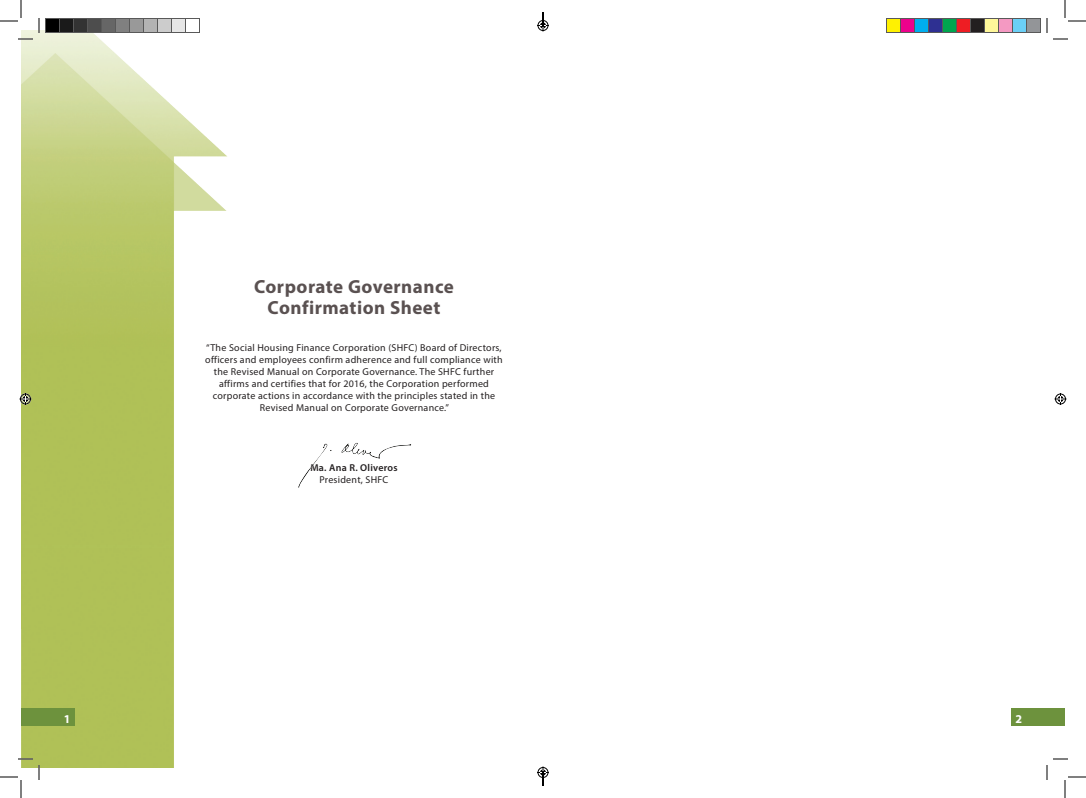
<style>
.page{position:relative;width:1086px;height:798px;background:#fff}
.page>*{position:absolute;margin:0;border:0;box-sizing:border-box;transform-origin:0 0}
.t1{font:700 19px/21px "Myriad Pro";letter-spacing:.025em;color:#5a5151;text-align:center}
.t2{font:700 12px "Myriad Pro";color:#fff}
.t3{font:10px/12px "Myriad Pro";letter-spacing:.025em;color:#231f20;text-align:center}
.t4{font:600 10px "Myriad Pro";letter-spacing:.025em;color:#231f20}
</style>
<div class="page">
<div style="left:1011px;top:708px;width:54px;height:18px;background:#6d923d"></div>
<img style="left:21px;top:30px;width:206px;height:738px">
<div style="left:21px;top:708px;width:54px;height:18px;background:#6d923d"></div>
<img style="left:298px;top:443px;width:114px;height:45px">
<svg style="left:0;top:0;width:40px;height:40px"></svg>
<svg style="left:0;top:758px;width:40px;height:40px"></svg>
<svg style="left:1046px;top:0;width:40px;height:40px"></svg>
<svg style="left:1046px;top:758px;width:40px;height:40px"></svg>
<svg style="left:20px;top:393px;width:12px;height:12px"></svg>
<svg style="left:1054px;top:393px;width:12px;height:12px"></svg>
<div style="left:46px;top:18px;width:14px;height:14px;background:#000"></div>
<div style="left:45px;top:18px;width:15px;height:15px;border:1px solid #595959"></div>
<div style="left:60px;top:18px;width:14px;height:14px;background:#1a1a1a"></div>
<div style="left:59px;top:18px;width:15px;height:15px;border:1px solid #595959"></div>
<div style="left:74px;top:18px;width:14px;height:14px;background:#333"></div>
<div style="left:73px;top:18px;width:15px;height:15px;border:1px solid #595959"></div>
<div style="left:88px;top:18px;width:14px;height:14px;background:#4d4d4d"></div>
<div style="left:87px;top:18px;width:15px;height:15px;border:1px solid #595959"></div>
<div style="left:102px;top:18px;width:14px;height:14px;background:#666"></div>
<div style="left:101px;top:18px;width:15px;height:15px;border:1px solid #595959"></div>
<div style="left:116px;top:18px;width:14px;height:14px;background:#808080"></div>
<div style="left:115px;top:18px;width:15px;height:15px;border:1px solid #595959"></div>
<div style="left:130px;top:18px;width:14px;height:14px;background:#999"></div>
<div style="left:129px;top:18px;width:15px;height:15px;border:1px solid #595959"></div>
<div style="left:144px;top:18px;width:14px;height:14px;background:#b3b3b3"></div>
<div style="left:143px;top:18px;width:15px;height:15px;border:1px solid #595959"></div>
<div style="left:158px;top:18px;width:14px;height:14px;background:#ccc"></div>
<div style="left:157px;top:18px;width:15px;height:15px;border:1px solid #595959"></div>
<div style="left:172px;top:18px;width:14px;height:14px;background:#e6e6e6"></div>
<div style="left:171px;top:18px;width:15px;height:15px;border:1px solid #595959"></div>
<div style="left:186px;top:18px;width:14px;height:14px;background:#fff"></div>
<div style="left:185px;top:18px;width:15px;height:15px;border:1px solid #595959"></div>
<div style="left:886px;top:18px;width:14px;height:14px;background:#fff101"></div>
<div style="left:886px;top:18px;width:15px;height:15px;border:1px solid #595959"></div>
<div style="left:900px;top:18px;width:14px;height:14px;background:#ed028c"></div>
<div style="left:900px;top:18px;width:15px;height:15px;border:1px solid #595959"></div>
<div style="left:914px;top:18px;width:14px;height:14px;background:#00aeef"></div>
<div style="left:914px;top:18px;width:15px;height:15px;border:1px solid #595959"></div>
<div style="left:928px;top:18px;width:14px;height:14px;background:#2e3092"></div>
<div style="left:928px;top:18px;width:15px;height:15px;border:1px solid #595959"></div>
<div style="left:942px;top:18px;width:14px;height:14px;background:#00a54f"></div>
<div style="left:942px;top:18px;width:15px;height:15px;border:1px solid #595959"></div>
<div style="left:956px;top:18px;width:14px;height:14px;background:#ee1d23"></div>
<div style="left:956px;top:18px;width:15px;height:15px;border:1px solid #595959"></div>
<div style="left:970px;top:18px;width:14px;height:14px;background:#231f20"></div>
<div style="left:970px;top:18px;width:15px;height:15px;border:1px solid #595959"></div>
<div style="left:984px;top:18px;width:14px;height:14px;background:#fff79a"></div>
<div style="left:984px;top:18px;width:15px;height:15px;border:1px solid #595959"></div>
<div style="left:998px;top:18px;width:14px;height:14px;background:#f499c2"></div>
<div style="left:998px;top:18px;width:15px;height:15px;border:1px solid #595959"></div>
<div style="left:1012px;top:18px;width:14px;height:14px;background:#6bcff6"></div>
<div style="left:1012px;top:18px;width:15px;height:15px;border:1px solid #595959"></div>
<div style="left:1026px;top:18px;width:14px;height:14px;background:#939598"></div>
<div style="left:1026px;top:18px;width:15px;height:15px;border:1px solid #595959"></div>
<svg style="left:537px;top:12px;width:12px;height:20px"></svg>
<svg style="left:537px;top:766px;width:12px;height:20px"></svg>
<h1 class="t1" style="left:254px;top:276px;width:201px">Corporate Governance<br>Confirmation Sheet</h1>
<p class="t3" style="left:205px;top:341px;width:299px">“The Social Housing Finance Corporation (SHFC) Board of Directors, officers and employees confirm adherence and full compliance with the Revised Manual on Corporate Governance. The SHFC further affirms and certifies that for 2016, the Corporation performed corporate actions in accordance with the principles stated in the Revised Manual on Corporate Governance.”</p>
<p class="t4" style="left:310px;top:461px;width:89px">Ma. Ana R. Oliveros</p>
<p class="t3" style="left:320px;top:473px;width:70px">President, SHFC</p>
<p class="t2" style="left:64px;top:711px;width:8px">1</p>
<p class="t2" style="left:1016px;top:711px;width:8px">2</p>
</div>
